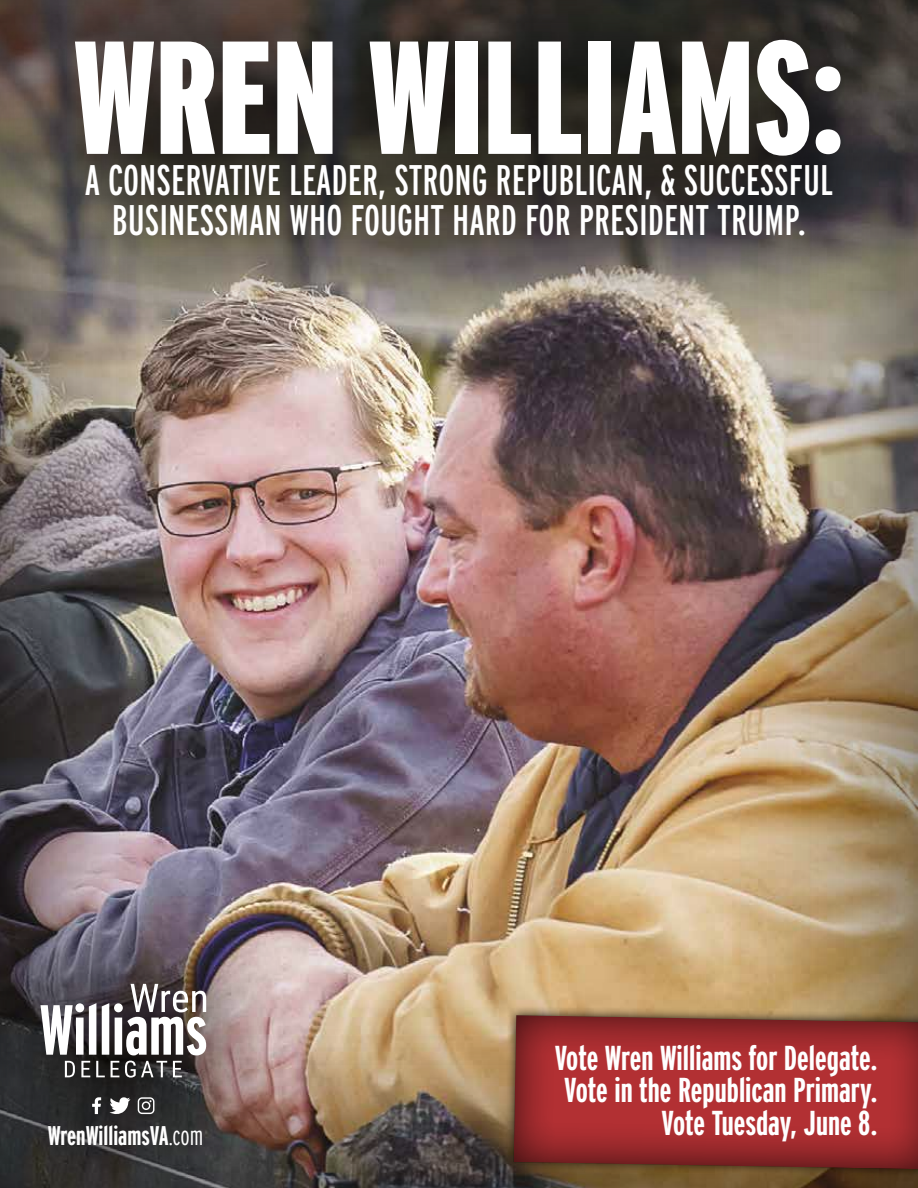
<style>
.page{position:relative;width:918px;height:1188px;background:#fff}
.page>*{position:absolute;margin:0;border:0;box-sizing:border-box;transform-origin:0 0}
.t1{font:900 160.5px "Interstate Compressed";color:#fff}
.t2{font:42.75px/40.7px "Interstate Compressed";color:#fff;text-align:center}
.t3{font:700 34.5px/32.5px "Interstate Compressed";color:#fff;text-align:right}
.t4{font:700 27px "Interstate Compressed";color:#fff}
.s1{font-weight:300}
</style>
<div class="page">
<div style="left:0;top:0;width:918px;height:1188px;background:#000;opacity:.75"></div>
<div style="left:0;top:889px;width:302px;height:299px;background:#000;opacity:.75"></div>
<svg style="left:138px;top:1097px;width:16px;height:17px"></svg>
<svg style="left:109px;top:1097px;width:21px;height:17px"></svg>
<svg style="left:92px;top:1097px;width:9px;height:17px"></svg>
<svg style="left:65px;top:1061px;width:10px;height:16px"></svg>
<svg style="left:81px;top:1061px;width:9px;height:16px"></svg>
<svg style="left:96px;top:1061px;width:9px;height:16px"></svg>
<svg style="left:111px;top:1061px;width:8px;height:16px"></svg>
<svg style="left:125px;top:1061px;width:42px;height:17px"></svg>
<svg style="left:173px;top:1061px;width:9px;height:16px"></svg>
<svg style="left:41px;top:1003px;width:55px;height:52px"></svg>
<svg style="left:102px;top:984px;width:104px;height:71px"></svg>
<div style="left:0;top:0;width:918px;height:334px;background:#000;opacity:.75"></div>
<svg style="left:504px;top:1005px;width:414px;height:174px;background:#8b7047"></svg>
<svg style="left:512px;top:1012px;width:406px;height:158px;background:#9e2f2f"></svg>
<h1 class="t1" style="left:73px;top:9px;width:773px">WREN WILLIAMS:</h1>
<p class="t2" style="left:85px;top:159px;width:750px">A CONSERVATIVE LEADER, STRONG REPUBLICAN, &amp; SUCCESSFUL<br>BUSINESSMAN WHO FOUGHT HARD FOR PRESIDENT TRUMP.</p>
<p class="t4" style="left:48px;top:1120px;width:157px">WrenWilliamsVA<span class="s1">.com</span></p>
<p class="t3" style="left:555px;top:1041px;width:324px">Vote Wren Williams for Delegate.<br>Vote in the Republican Primary.<br>Vote Tuesday, June 8.</p>
</div>
